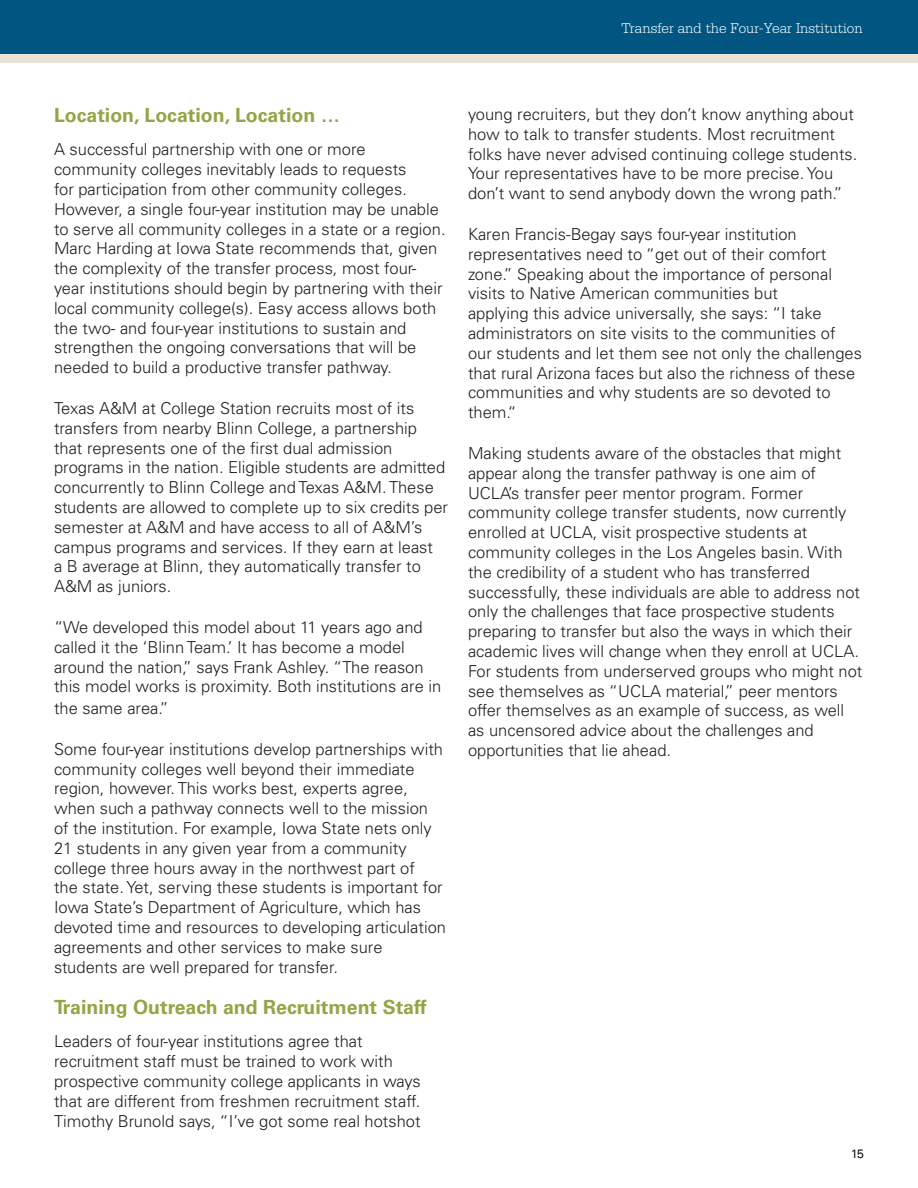
<style>
.page{position:relative;width:918px;height:1188px;background:#fff}
.page>*{position:absolute;margin:0;border:0;box-sizing:border-box;transform-origin:0 0}
.t1{font:700 19.5px "Univers LT Std";color:#94a545}
.t2{font:300 16.5px/19.8px "Univers LT Std";color:#231f20}
.t3{font:300 15px "Serifa Std";color:#fff}
.t4{font:300 12px "Univers LT Std";color:#231f20}
</style>
<div class="page">
<div style="left:0;top:26px;width:918px;height:37px;background:#e8e1d6"></div>
<div style="left:0;top:0;width:918px;height:54px;background:#005581"></div>
<p class="t3" style="left:622px;top:20px;width:243px">Transfer and the Four-Year Institution</p>
<p class="t1" style="left:54px;top:104px;width:288px">Location, Location, Location …</p>
<p class="t2" style="left:54px;top:140px;width:393px">A successful partnership with one or more community colleges inevitably leads to requests<br>for participation from other community colleges.<br>However, a single four-year institution may be unable to serve all community colleges in a state or a region.<br>Marc Harding at Iowa State recommends that, given the complexity of the transfer process, most four&shy;year institutions should begin by partnering with their local community college(s). Easy access allows both the two- and four-year institutions to sustain and strengthen the ongoing conversations that will be needed to build a productive transfer pathway.</p>
<p class="t2" style="left:54px;top:398px;width:396px">Texas A&amp;M at College Station recruits most of its transfers from nearby Blinn College, a partnership that represents one of the first dual admission programs in the nation. Eligible students are admitted concurrently to Blinn College and Texas A&amp;M. These students are allowed to complete up to six credits per semester at A&amp;M and have access to all of A&amp;M’s campus programs and services. If they earn at least<br>a B average at Blinn, they automatically transfer to A&amp;M as juniors.</p>
<p class="t2" style="left:54px;top:617px;width:389px">“We developed this model about 11 years ago and called it the ‘Blinn Team.’ It has become a model around the nation,” says Frank Ashley. “The reason this model works is proximity. Both institutions are in</p>
<p class="t2" style="left:54px;top:698px;width:116px">the same area.”</p>
<p class="t2" style="left:54px;top:739px;width:394px">Some four-year institutions develop partnerships with community colleges well beyond their immediate region, however. This works best, experts agree, when such a pathway connects well to the mission of the institution. For example, Iowa State nets only 21 students in any given year from a community college three hours away in the northwest part of<br>the state. Yet, serving these students is important for Iowa State’s Department of Agriculture, which has devoted time and resources to developing articulation agreements and other services to make sure students are well prepared for transfer.</p>
<p class="t1" style="left:54px;top:996px;width:374px">Training Outreach and Recruitment Staff</p>
<p class="t2" style="left:54px;top:1032px;width:368px">Leaders of four-year institutions agree that recruitment staff must be trained to work with prospective community college applicants in ways that are different from freshmen recruitment staff.<br>Timothy Brunold says, “I’ve got some real hotshot</p>
<p class="t2" style="left:468px;top:104px;width:391px">young recruiters, but they don’t know anything about how to talk to transfer students. Most recruitment folks have never advised continuing college students.<br>Your representatives have to be more precise. You don’t want to send anybody down the wrong path.”</p>
<p class="t2" style="left:468px;top:224px;width:396px">Karen Francis-Begay says four-year institution representatives need to “get out of their comfort zone.” Speaking about the importance of personal visits to Native American communities but<br>applying this advice universally, she says: “I take administrators on site visits to the communities of our students and let them see not only the challenges that rural Arizona faces but also the richness of these communities and why students are so devoted to them.“</p>
<p class="t2" style="left:468px;top:443px;width:396px">Making students aware of the obstacles that might appear along the transfer pathway is one aim of UCLA’s transfer peer mentor program. Former community college transfer students, now currently enrolled at UCLA, visit prospective students at community colleges in the Los Angeles basin. With the credibility of a student who has transferred successfully, these individuals are able to address not only the challenges that face prospective students preparing to transfer but also the ways in which their academic lives will change when they enroll at UCLA.<br>For students from underserved groups who might not see themselves as “UCLA material,” peer mentors offer themselves as an example of success, as well as uncensored advice about the challenges and opportunities that lie ahead.</p>
<p class="t4" style="left:851px;top:1146px;width:14px">15</p>
</div>
